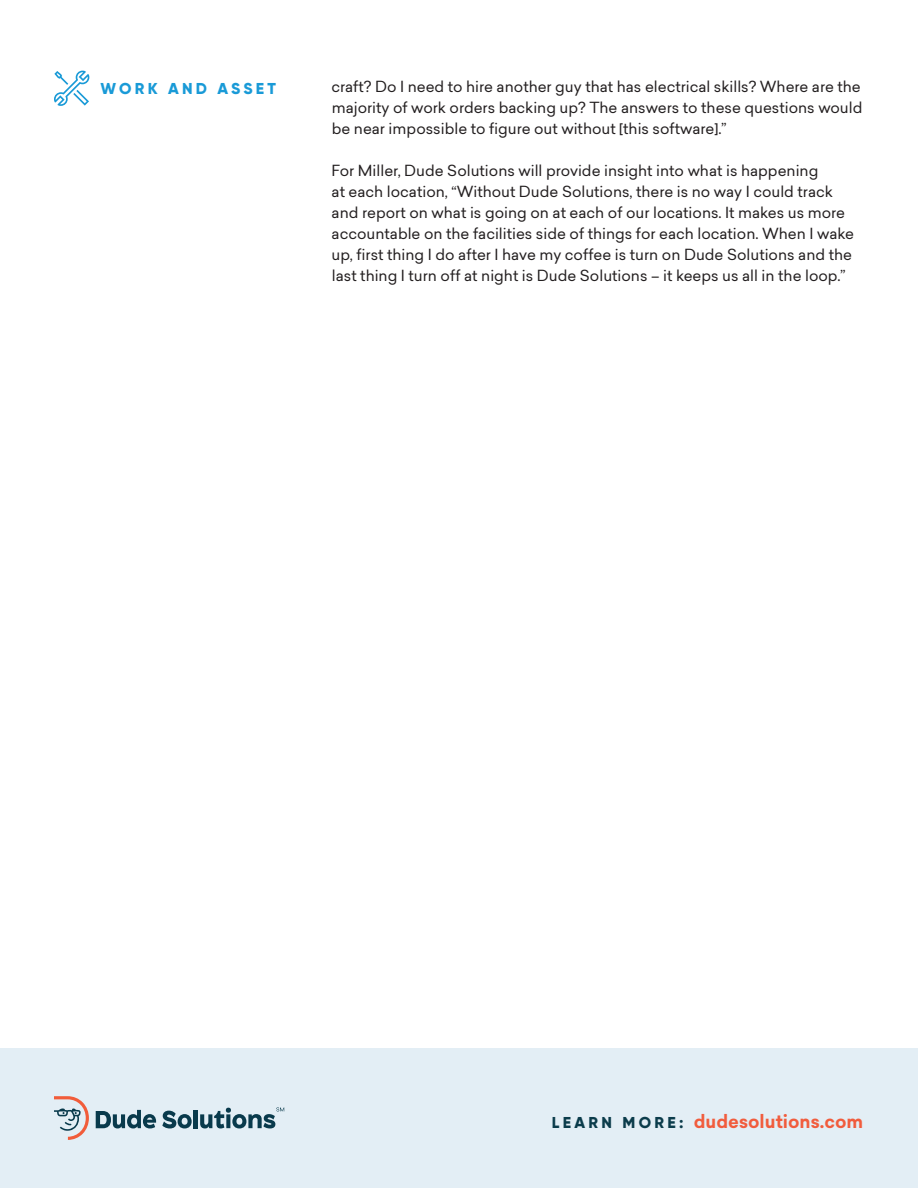
<style>
.page{position:relative;width:918px;height:1188px;background:#fff}
.page>*{position:absolute;margin:0;border:0;box-sizing:border-box;transform-origin:0 0}
.t1{font:700 18px "Sailec";color:#f15c3d}
.t2{font:800 15.75px "Gilroy";letter-spacing:.21em;color:#199ad7}
.t3{font:15px/21px "Sailec";color:#231f20;text-align:justify}
.s1{font-family:"Gilroy";font-weight:800;font-size:15.75px;color:#0b3c4b}
</style>
<div class="page">
<div style="left:0;top:1048px;width:918px;height:140px;background:#e3eef5"></div>
<svg style="left:54px;top:1096px;width:35px;height:44px"></svg>
<svg style="left:96px;top:1110px;width:60px;height:18px"></svg>
<svg style="left:162px;top:1111px;width:30px;height:17px"></svg>
<hr style="left:194px;top:1110px;width:4px;height:18px;background:#093a4c">
<svg style="left:200px;top:1107px;width:84px;height:21px"></svg>
<svg style="left:54px;top:71px;width:35px;height:35px"></svg>
<p class="t2" style="left:101px;top:78px;width:177px">WORK AND ASSET</p>
<p class="t3" style="left:331px;top:76px;width:533px">craft? Do I need to hire another guy that has electrical skills? Where are the majority of work orders backing up? The answers to these questions would be near impossible to figure out without [this software].”</p>
<p class="t3" style="left:332px;top:160px;width:524px;text-align:left">For Miller, Dude Solutions will provide insight into what is happening<br>at each location, “Without Dude Solutions, there is no way I could track and report on what is going on at each of our locations. It makes us more accountable on the facilities side of things for each location. When I wake up, first thing I do after I have my coffee is turn on Dude Solutions and the last thing I turn off at night is Dude Solutions – it keeps us all in the loop.”</p>
<p class="t1" style="left:552px;top:1109px;width:313px"><span class="s1">L E A R N M O R E :</span> dudesolutions.com</p>
</div>
